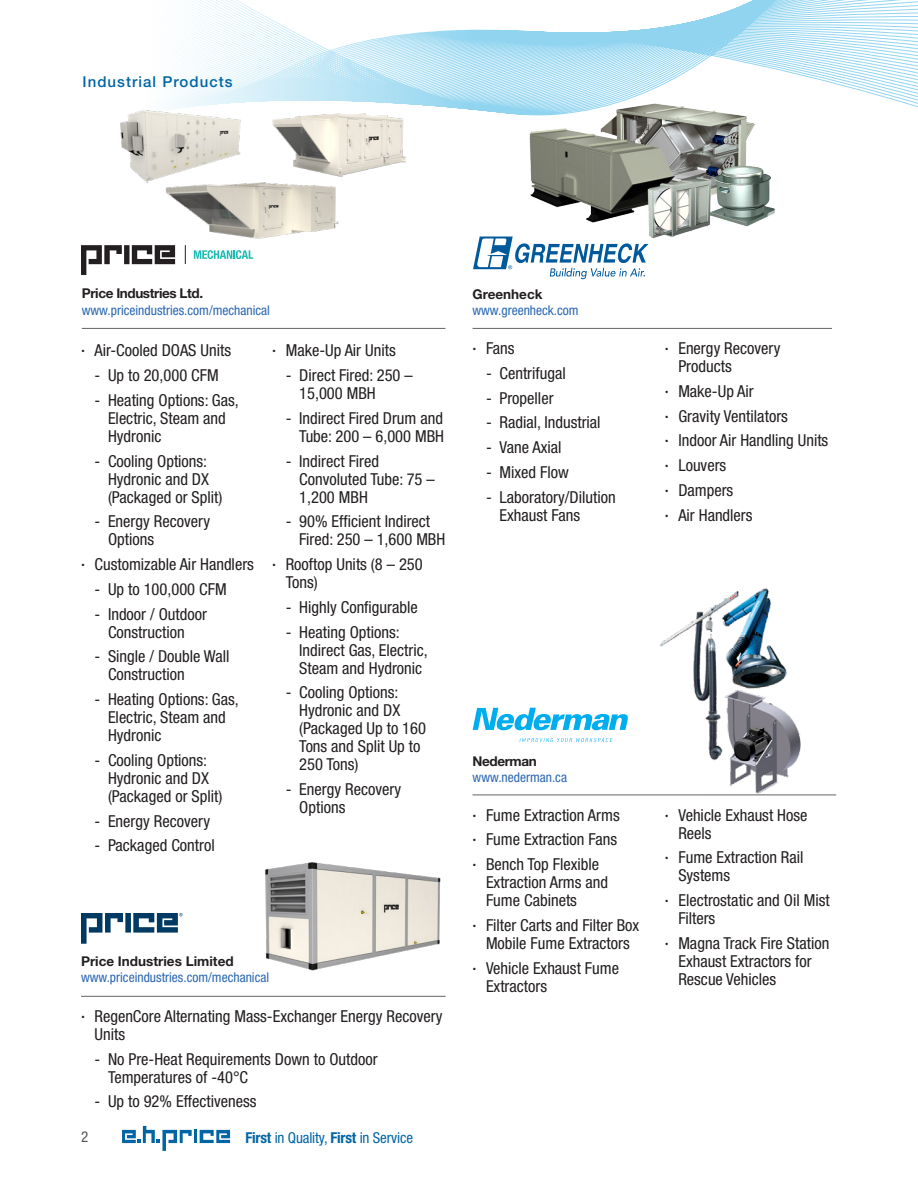
<style>
.page{position:relative;width:918px;height:1188px;background:#fff}
.page>*{position:absolute;margin:0;border:0;box-sizing:border-box;transform-origin:0 0}
.t1{font:condensed 16.5px/18px "Helvetica Neue LT Std";color:#231f20}
.t2{font:condensed 15px "Helvetica Neue LT Std";letter-spacing:-.01em;color:#0065a4}
.t3{font:500 15px "Helvetica Neue LT Std";letter-spacing:.07em;color:#0065a4}
.t4{font:condensed 15px "Helvetica Neue LT Std";color:#57585a}
.QC-Ind_URL{font:condensed 13.5px "Helvetica Neue LT Std";color:#2a67b2}
.QC-Ind_Company_Name{font:700 13.5px "Helvetica Neue LT Std";color:#231f20}
.QC-Ind_Company_Name-2{font:700 13.5px "Helvetica Neue LT Std";letter-spacing:-.03em;color:#231f20}
.s1{font-weight:500}
.s2{font-weight:700}
</style>
<div class="page">
<svg style="left:175px;top:0;width:725px;height:115px"></svg>
<svg style="left:900px;top:0;width:18px;height:108px"></svg>
<svg style="left:122px;top:1126px;width:108px;height:25px"></svg>
<hr style="left:81px;top:996px;width:365px;height:1px;background:#636366">
<svg style="left:81px;top:913px;width:42px;height:31px"></svg>
<div style="left:125px;top:913px;width:6px;height:20px;background:#003a62"></div>
<svg style="left:133px;top:913px;width:50px;height:20px"></svg>
<img style="left:265px;top:862px;width:176px;height:109px">
<hr style="left:472px;top:795px;width:364px;height:1px;background:#636366">
<svg style="left:473px;top:708px;width:155px;height:22px"></svg>
<svg style="left:520px;top:738px;width:92px;height:4px"></svg>
<img style="left:653px;top:588px;width:152px;height:208px">
<svg style="left:473px;top:237px;width:173px;height:42px"></svg>
<hr style="left:473px;top:328px;width:359px;height:1px;background:#636366">
<img style="left:521px;top:92px;width:255px;height:158px">
<hr style="left:82px;top:328px;width:364px;height:1px;background:#636366">
<svg style="left:185px;top:251px;width:1px;height:13px"></svg>
<svg style="left:81px;top:245px;width:41px;height:30px"></svg>
<div style="left:124px;top:245px;width:5px;height:19px;background:#231f20"></div>
<svg style="left:132px;top:245px;width:43px;height:19px"></svg>
<svg style="left:194px;top:251px;width:59px;height:8px"></svg>
<img style="left:120px;top:85px;width:138px;height:98px">
<img style="left:253px;top:93px;width:172px;height:78px">
<img style="left:150px;top:167px;width:215px;height:84px">
<p class="t3" style="left:82px;top:73px;width:152px">Industrial Products</p>
<p class="QC-Ind_Company_Name-2" style="left:82px;top:285px;width:123px">Price Industries Ltd.</p>
<p class="QC-Ind_URL" style="left:82px;top:302px;width:190px">www.priceindustries.com/mechanical</p>
<p class="t1" style="left:81px;top:341px;width:152px"><span class="s1">·</span> Air-Cooled DOAS Units</p>
<p class="t1" style="left:94px;top:366px;width:126px">- Up to 20,000 CFM</p>
<p class="t1" style="left:108px;top:391px;width:132px;text-indent:-14px">- Heating Options: Gas,<br>Electric, Steam and<br>Hydronic</p>
<p class="t1" style="left:108px;top:452px;width:116px;text-indent:-14px">- Cooling Options:<br>Hydronic and DX (Packaged or Split)</p>
<p class="t1" style="left:108px;top:512px;width:104px;text-indent:-14px">- Energy Recovery<br>Options</p>
<p class="t1" style="left:81px;top:555px;width:174px"><span class="s1">·</span> Customizable Air Handlers</p>
<p class="t1" style="left:94px;top:580px;width:134px">- Up to 100,000 CFM</p>
<p class="t1" style="left:94px;top:605px;width:114px;text-align:center">- Indoor / Outdoor<br>Construction</p>
<p class="t1" style="left:108px;top:647px;width:123px;text-indent:-14px">- Single / Double Wall<br>Construction</p>
<p class="t1" style="left:108px;top:690px;width:132px;text-indent:-14px">- Heating Options: Gas,<br>Electric, Steam and<br>Hydronic</p>
<p class="t1" style="left:108px;top:751px;width:116px;text-indent:-14px">- Cooling Options:<br>Hydronic and DX (Packaged or Split)</p>
<p class="t1" style="left:94px;top:812px;width:117px">- Energy Recovery</p>
<p class="t1" style="left:94px;top:836px;width:122px">- Packaged Control</p>
<p class="t1" style="left:272px;top:341px;width:125px"><span class="s1">·</span> Make-Up Air Units</p>
<p class="t1" style="left:299px;top:366px;width:115px;text-indent:-14px">- Direct Fired: 250 –<br>15,000 MBH</p>
<p class="t1" style="left:286px;top:409px;width:160px;text-align:right">- Indirect Fired Drum and<br>Tube: 200 – 6,000 MBH</p>
<p class="t1" style="left:299px;top:452px;width:137px;text-indent:-14px">- Indirect Fired<br>Convoluted Tube: 75 –<br>1,200 MBH</p>
<p class="t1" style="left:299px;top:512px;width:148px;text-indent:-14px">- 90% Efficient Indirect<br>Fired: 250 – 1,600 MBH</p>
<p class="t1" style="left:286px;top:555px;width:139px;text-indent:-14px"><span class="s1">·</span> Rooftop Units (8 – 250<br>Tons)</p>
<p class="t1" style="left:286px;top:598px;width:134px">- Highly Configurable</p>
<p class="t1" style="left:299px;top:623px;width:130px;text-indent:-14px">- Heating Options:<br>Indirect Gas, Electric,<br>Steam and Hydronic</p>
<p class="t1" style="left:299px;top:683px;width:128px;text-indent:-14px">- Cooling Options:<br>Hydronic and DX (Packaged Up to 160<br>Tons and Split Up to<br>250 Tons)</p>
<p class="t1" style="left:299px;top:780px;width:104px;text-indent:-14px">- Energy Recovery<br>Options</p>
<p class="QC-Ind_Company_Name" style="left:81px;top:953px;width:154px">Price Industries Limited</p>
<p class="QC-Ind_URL" style="left:81px;top:970px;width:190px">www.priceindustries.com/mechanical</p>
<p class="t1" style="left:94px;top:1007px;width:350px;text-indent:-14px"><span class="s1">·</span> RegenCore Alternating Mass-Exchanger Energy Recovery<br>Units</p>
<p class="t1" style="left:108px;top:1050px;width:271px;text-indent:-14px">- No Pre-Heat Requirements Down to Outdoor<br>Temperatures of -40°C</p>
<p class="t1" style="left:94px;top:1093px;width:164px">- Up to 92% Effectiveness</p>
<p class="t4" style="left:81px;top:1128px;width:9px">2</p>
<p class="t2" style="left:245px;top:1129px;width:169px"><span class="s2">First</span> in Quality, <span class="s2">First</span> in Service</p>
<p class="QC-Ind_Company_Name" style="left:472px;top:286px;width:72px">Greenheck</p>
<p class="QC-Ind_URL" style="left:472px;top:302px;width:108px">www.greenheck.com</p>
<p class="t1" style="left:472px;top:339px;width:44px"><span class="s1">·</span> Fans</p>
<p class="t1" style="left:486px;top:364px;width:81px">- Centrifugal</p>
<p class="t1" style="left:486px;top:389px;width:69px">- Propeller</p>
<p class="t1" style="left:486px;top:413px;width:116px">- Radial, Industrial</p>
<p class="t1" style="left:486px;top:438px;width:77px">- Vane Axial</p>
<p class="t1" style="left:486px;top:463px;width:84px">- Mixed Flow</p>
<p class="t1" style="left:500px;top:488px;width:118px;text-indent:-14px">- Laboratory/Dilution<br>Exhaust Fans</p>
<p class="t1" style="left:678px;top:339px;width:104px;text-indent:-14px"><span class="s1">·</span> Energy Recovery<br>Products</p>
<p class="t1" style="left:665px;top:382px;width:90px"><span class="s1">·</span> Make-Up Air</p>
<p class="t1" style="left:665px;top:407px;width:125px"><span class="s1">·</span> Gravity Ventilators</p>
<p class="t1" style="left:665px;top:431px;width:165px"><span class="s1">·</span> Indoor Air Handling Units</p>
<p class="t1" style="left:665px;top:456px;width:63px"><span class="s1">·</span> Louvers</p>
<p class="t1" style="left:665px;top:481px;width:70px"><span class="s1">·</span> Dampers</p>
<p class="t1" style="left:665px;top:506px;width:89px"><span class="s1">·</span> Air Handlers</p>
<p class="QC-Ind_Company_Name-2" style="left:473px;top:752px;width:66px">Nederman</p>
<p class="QC-Ind_URL" style="left:473px;top:769px;width:96px">www.nederman.ca</p>
<p class="t1" style="left:472px;top:806px;width:149px"><span class="s1">·</span> Fume Extraction Arms</p>
<p class="t1" style="left:472px;top:830px;width:146px"><span class="s1">·</span> Fume Extraction Fans</p>
<p class="t1" style="left:486px;top:855px;width:124px;text-indent:-14px"><span class="s1">·</span> Bench Top Flexible<br>Extraction Arms and<br>Fume Cabinets</p>
<p class="t1" style="left:472px;top:916px;width:168px;text-align:center"><span class="s1">·</span> Filter Carts and Filter Box<br>Mobile Fume Extractors</p>
<p class="t1" style="left:486px;top:959px;width:135px;text-indent:-14px"><span class="s1">·</span> Vehicle Exhaust Fume<br>Extractors</p>
<p class="t1" style="left:678px;top:806px;width:131px;text-indent:-14px"><span class="s1">·</span> Vehicle Exhaust Hose<br>Reels</p>
<p class="t1" style="left:678px;top:848px;width:127px;text-indent:-14px"><span class="s1">·</span> Fume Extraction Rail<br>Systems</p>
<p class="t1" style="left:678px;top:891px;width:153px;text-indent:-14px"><span class="s1">·</span> Electrostatic and Oil Mist<br>Filters</p>
<p class="t1" style="left:678px;top:934px;width:153px;text-indent:-14px"><span class="s1">·</span> Magna Track Fire Station<br>Exhaust Extractors for<br>Rescue Vehicles</p>
</div>
